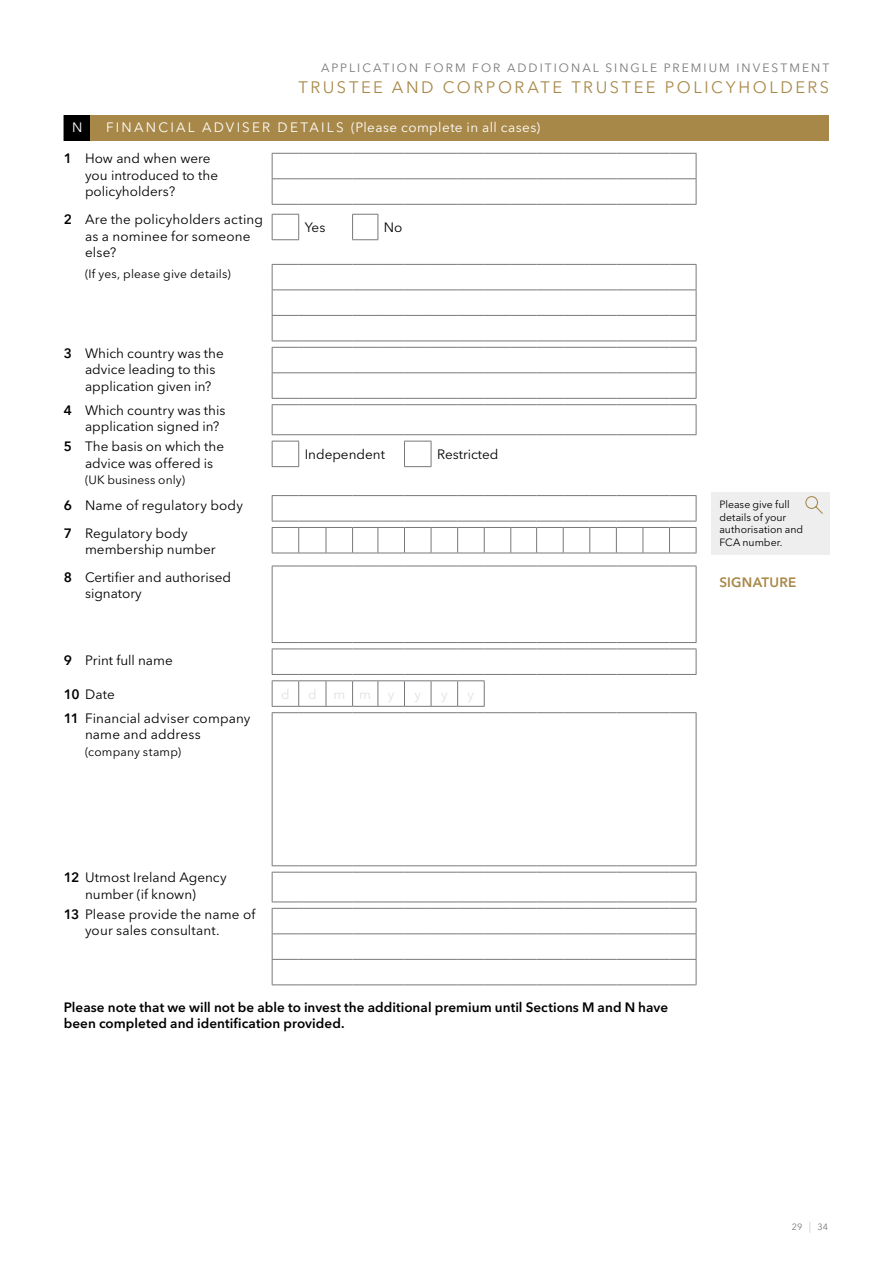
<style>
.page{position:relative;width:893px;height:1263px;background:#fff}
.page>*{position:absolute;margin:0;border:0;box-sizing:border-box;transform-origin:0 0}
.t1{font:16.5px "Avenir Next LT Pro";letter-spacing:.155em;color:#a88848}
.t2{font:13.5px/16.5px "Avenir Next LT Pro";color:#000}
.t3{font:600 13.5px/16.5px "Avenir Next LT Pro";letter-spacing:.005em;color:#000}
.t4{font:13.5px "Avenir Next LT Pro";letter-spacing:.15em;color:#fff}
.t5{font:600 13.5px "Avenir Next LT Pro";color:#a88848}
.t6{font:13.5px "Avenir Next LT Pro";color:#e0e1e2}
.t7{font:12px "Avenir Next LT Pro";letter-spacing:.015em;color:#000}
.t8{font:12px "Avenir Next LT Pro";letter-spacing:.17em;color:#77787b}
.t9{font:10.5px/12.6px "Avenir Next LT Pro";color:#000}
.t10{font:9px "Avenir Next LT Pro";color:#77787b}
.s1{font-weight:600}
.s2{font-weight:200;font-size:11.25px}
</style>
<div class="page">
<div style="left:711px;top:492px;width:118px;height:63px;background:#eeeeef"></div>
<svg style="left:805px;top:496px;width:18px;height:18px"></svg>
<svg style="left:272px;top:153px;width:425px;height:52px"></svg>
<svg style="left:272px;top:214px;width:27px;height:26px"></svg>
<svg style="left:352px;top:214px;width:27px;height:26px"></svg>
<svg style="left:272px;top:264px;width:425px;height:171px"></svg>
<svg style="left:272px;top:441px;width:27px;height:26px"></svg>
<svg style="left:404px;top:441px;width:28px;height:26px"></svg>
<svg style="left:272px;top:495px;width:425px;height:59px"></svg>
<hr style="left:272px;top:566px;width:1px;height:76px;background:#77787b">
<svg style="left:272px;top:566px;width:424px;height:1px"></svg>
<hr style="left:696px;top:566px;width:1px;height:76px;background:#77787b">
<hr style="left:272px;top:713px;width:1px;height:152px;background:#77787b">
<svg style="left:272px;top:642px;width:425px;height:71px"></svg>
<hr style="left:696px;top:713px;width:1px;height:152px;background:#77787b">
<svg style="left:272px;top:865px;width:424px;height:1px"></svg>
<svg style="left:272px;top:872px;width:425px;height:30px"></svg>
<svg style="left:272px;top:908px;width:425px;height:77px"></svg>
<div style="left:64px;top:115px;width:765px;height:25px;background:#a88848"></div>
<div style="left:64px;top:115px;width:25px;height:25px;background:#000"></div>
<p class="t8" style="left:321px;top:61px;width:36px">Applic</p>
<p class="t8" style="left:373px;top:61px;width:144px">ation f orm f or Addi</p>
<p class="t8" style="left:545px;top:61px;width:286px">ti onal Si ngl e P remiu m i nvestment</p>
<p class="t1" style="left:298px;top:77px;width:407px">Tru stee and corporate tru stee policyh</p>
<p class="t1" style="left:753px;top:77px;width:78px">old ers</p>
<p class="t4" style="left:72px;top:120px;width:7px">N</p>
<p class="t4" style="left:106px;top:120px;width:436px">Fi nanci al advi ser d etail s (Please complete in all cases)</p>
<p class="t2" style="left:85px;top:151px;width:135px;text-indent:-21px"><span class="s1">1</span> How and when were you introduced to the policyholders?</p>
<p class="t2" style="left:85px;top:211px;width:180px;text-indent:-21px"><span class="s1">2</span> Are the policyholders acting as a nominee for someone else?</p>
<p class="t2" style="left:305px;top:219px;width:22px">Yes</p>
<p class="t2" style="left:384px;top:219px;width:20px">No</p>
<p class="t7" style="left:85px;top:266px;width:147px">(If yes, please give details)</p>
<p class="t2" style="left:85px;top:344px;width:140px;text-indent:-21px"><span class="s1">3</span> Which country was the advice leading to this application given in?</p>
<p class="t2" style="left:85px;top:402px;width:142px;text-indent:-21px"><span class="s1">4</span> Which country was this application signed in?</p>
<p class="t2" style="left:85px;top:438px;width:141px;text-indent:-21px"><span class="s1">5</span> The basis on which the advice was offered is</p>
<p class="t7" style="left:85px;top:473px;width:101px">(UK business only)</p>
<p class="t2" style="left:64px;top:492px;width:181px;line-height:27.3px"><span class="s1">6</span> N ame of regulatory body<br><span class="s1">7</span> Regulatory body</p>
<p class="t2" style="left:64px;top:535px;width:169px;line-height:28px;text-align:center">membership number<br><span class="s1">8</span> Certifier and authorised</p>
<p class="t2" style="left:85px;top:585px;width:58px">signatory</p>
<p class="t2" style="left:305px;top:446px;width:82px">Independent</p>
<p class="t2" style="left:437px;top:446px;width:63px">Restricted</p>
<p class="t2" style="left:64px;top:652px;width:110px"><span class="s1">9</span> Print full name</p>
<p class="t2" style="left:64px;top:686px;width:53px"><span class="s1">10</span> Date</p>
<p class="t6" style="left:281px;top:686px;width:10px">d</p>
<p class="t6" style="left:308px;top:686px;width:88px">dmmy</p>
<p class="t6" style="left:414px;top:686px;width:8px">y</p>
<p class="t6" style="left:441px;top:686px;width:8px">y</p>
<p class="t6" style="left:468px;top:686px;width:8px">y</p>
<p class="t2" style="left:85px;top:710px;width:167px;text-indent:-21px"><span class="s1">11</span> Financial adviser company name and address</p>
<p class="t7" style="left:85px;top:744px;width:98px">(company stamp)</p>
<p class="t2" style="left:85px;top:869px;width:143px;text-indent:-21px"><span class="s1">12</span> Utmost Ireland Agency number (if known)</p>
<p class="t2" style="left:85px;top:905px;width:172px;text-indent:-21px"><span class="s1">13</span> Please provide the name of your sales consultant.</p>
<p class="t3" style="left:64px;top:998px;width:606px">Please note that we will not be able to invest the additional premium until Sections M and N have been completed and identification provided.</p>
<p class="t9" style="left:719px;top:498px;width:85px">Please give full details of your authorisation and<br>FCA number.</p>
<p class="t5" style="left:719px;top:574px;width:10px">signature</p>
<p class="t10" style="left:792px;top:1222px;width:38px">29 <span class="s2">|</span> 34</p>
</div>
